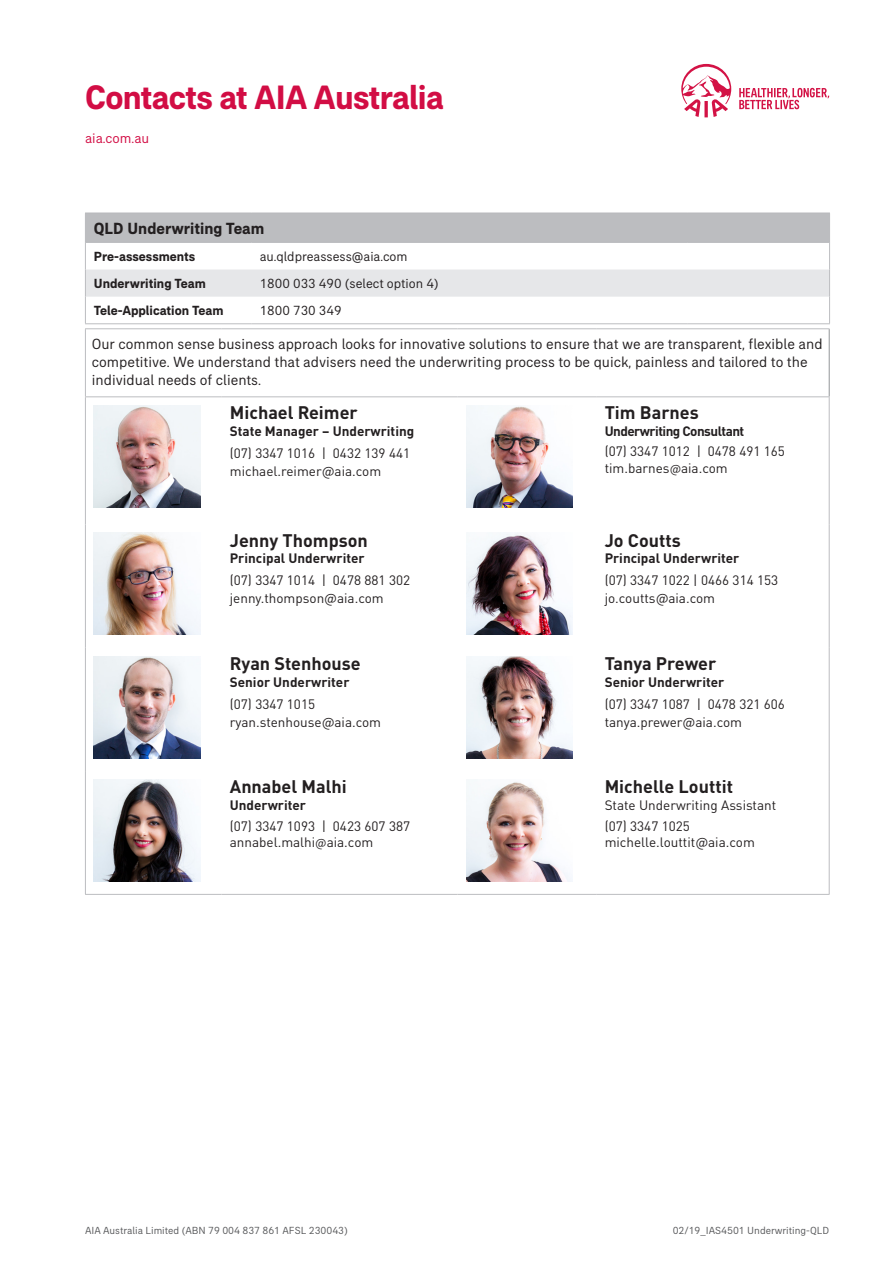
<style>
.page{position:relative;width:893px;height:1263px;background:#fff}
.page>*{position:absolute;margin:0;border:0;box-sizing:border-box;transform-origin:0 0}
.Main_heading{font:700 34.5px "AIA Everest";letter-spacing:-.02em;color:#d20d44}
.B_head{font:700 18px "DINOT";color:#231f20}
.Table_heading{font:700 16.5px "AIA Everest";color:#231f20}
.Body_text{font:15px/18px "AIA Everest";color:#231f20}
.t1{font:14.25px "AIA Everest";color:#d20d44}
.Body_text-2{font:13.5px/18px "DINOT";color:#231f20}
.C_head{font:13.5px/16.5px "DINOT";color:#231f20}
.C_head-2{font:700 13.5px "DINOT";color:#231f20}
.Body_text-3{font:13.5px "AIA Everest";color:#231f20}
.Body_text-4{font:700 13.5px "AIA Everest";color:#231f20}
.C_head-3{font:700 13.5px "DINOT";letter-spacing:-.04em;color:#231f20}
.Disclaimer{font:10.5px "AIA Everest";color:#57585a}
.s1{font-size:12px}
</style>
<div class="page">
<svg style="left:85px;top:213px;width:745px;height:110px"></svg>
<hr style="left:85px;top:323px;width:166px;height:1px;background:#bcbdc0">
<hr style="left:251px;top:323px;width:436px;height:1px;background:#bcbdc0">
<hr style="left:687px;top:323px;width:143px;height:1px;background:#bcbdc0">
<svg style="left:86px;top:397px;width:135px;height:362px"></svg>
<hr style="left:85px;top:397px;width:1px;height:127px;background:#bcbdc0">
<hr style="left:829px;top:397px;width:1px;height:127px;background:#bcbdc0">
<hr style="left:85px;top:524px;width:1px;height:124px;background:#bcbdc0">
<hr style="left:829px;top:524px;width:1px;height:124px;background:#bcbdc0">
<hr style="left:85px;top:648px;width:1px;height:123px;background:#bcbdc0">
<hr style="left:829px;top:648px;width:1px;height:123px;background:#bcbdc0">
<hr style="left:85px;top:771px;width:1px;height:123px;background:#bcbdc0">
<hr style="left:829px;top:771px;width:1px;height:123px;background:#bcbdc0">
<hr style="left:85px;top:894px;width:136px;height:1px;background:#bcbdc0">
<hr style="left:221px;top:894px;width:237px;height:1px;background:#bcbdc0">
<hr style="left:458px;top:894px;width:138px;height:1px;background:#bcbdc0">
<hr style="left:596px;top:894px;width:234px;height:1px;background:#bcbdc0">
<hr style="left:85px;top:329px;width:1px;height:67px;background:#bcbdc0">
<hr style="left:85px;top:328px;width:136px;height:1px;background:#bcbdc0">
<hr style="left:221px;top:328px;width:237px;height:1px;background:#bcbdc0">
<hr style="left:458px;top:328px;width:138px;height:1px;background:#bcbdc0">
<hr style="left:596px;top:328px;width:234px;height:1px;background:#bcbdc0">
<hr style="left:829px;top:329px;width:1px;height:67px;background:#939598">
<hr style="left:85px;top:396px;width:136px;height:1px;background:#bcbdc0">
<hr style="left:221px;top:396px;width:237px;height:1px;background:#bcbdc0">
<hr style="left:458px;top:396px;width:138px;height:1px;background:#bcbdc0">
<hr style="left:596px;top:396px;width:234px;height:1px;background:#bcbdc0">
<img style="left:94px;top:405px;width:106px;height:102px">
<img style="left:466px;top:405px;width:106px;height:102px">
<img style="left:94px;top:533px;width:106px;height:102px">
<img style="left:466px;top:533px;width:106px;height:102px">
<img style="left:94px;top:656px;width:106px;height:102px">
<img style="left:466px;top:656px;width:106px;height:102px">
<img style="left:94px;top:779px;width:106px;height:103px">
<img style="left:466px;top:780px;width:106px;height:102px">
<svg style="left:681px;top:64px;width:148px;height:53px"></svg>
<p class="Main_heading" style="left:85px;top:77px;width:360px">Contacts at AIA Australia</p>
<p class="t1" style="left:85px;top:130px;width:66px">aia.com.au</p>
<p class="Table_heading" style="left:94px;top:219px;width:172px">QLD Underwriting Team</p>
<p class="Body_text-4" style="left:94px;top:248px;width:103px">Pre-assessments</p>
<p class="Body_text-3" style="left:260px;top:249px;width:149px">au.qldpreassess@aia.com</p>
<p class="Body_text-4" style="left:94px;top:276px;width:113px">Underwriting Team</p>
<p class="Body_text-3" style="left:260px;top:276px;width:180px">1800 033 490 (select option 4)</p>
<p class="Body_text-4" style="left:94px;top:303px;width:131px">Tele-Application Team</p>
<p class="Body_text-3" style="left:260px;top:303px;width:83px">1800 730 349</p>
<p class="Body_text" style="left:92px;top:334px;width:732px">Our common sense business approach looks for innovative solutions to ensure that we are transparent, flexible and competitive. We understand that advisers need the underwriting process to be quick, painless and tailored to the individual needs of clients.</p>
<p class="B_head" style="left:230px;top:401px;width:129px">Michael Reimer</p>
<p class="C_head-2" style="left:230px;top:422px;width:186px">State Manager – Underwriting</p>
<p class="Body_text-2" style="left:230px;top:444px;width:182px">(07) 3347 1016 | 0432 139 441 michael.reimer@aia.com</p>
<p class="B_head" style="left:605px;top:401px;width:96px">Tim Barnes</p>
<p class="C_head-3" style="left:605px;top:422px;width:141px">Underwriting Consultant</p>
<p class="C_head" style="left:605px;top:443px;width:182px">(07) 3347 1012 | 0478 491 165 tim.barnes<span class="s1">@</span>aia.com</p>
<p class="B_head" style="left:230px;top:528px;width:140px">Jenny Thompson</p>
<p class="C_head-2" style="left:230px;top:549px;width:136px">Principal Underwriter</p>
<p class="Body_text-2" style="left:230px;top:571px;width:182px">(07) 3347 1014 | 0478 881 302 jenny.thompson@aia.com</p>
<p class="B_head" style="left:230px;top:652px;width:132px">Ryan Stenhouse</p>
<p class="C_head-2" style="left:230px;top:673px;width:121px">Senior Underwriter</p>
<p class="Body_text-2" style="left:230px;top:695px;width:153px">(07) 3347 1015 ryan.stenhouse@aia.com</p>
<p class="B_head" style="left:230px;top:775px;width:119px">Annabel Malhi</p>
<p class="C_head-2" style="left:230px;top:796px;width:78px">Underwriter</p>
<p class="C_head" style="left:230px;top:817px;width:182px">(07) 3347 1093 | 0423 607 387 annabel.malhi<span class="s1">@</span>aia.com</p>
<p class="B_head" style="left:605px;top:528px;width:77px">Jo Coutts</p>
<p class="C_head-2" style="left:605px;top:549px;width:136px">Principal Underwriter</p>
<p class="Body_text-2" style="left:605px;top:571px;width:175px">(07) 3347 1022 | 0466 314 153 jo.coutts@aia.com</p>
<p class="B_head" style="left:605px;top:652px;width:113px">Tanya Prewer</p>
<p class="C_head-2" style="left:605px;top:673px;width:121px">Senior Underwriter</p>
<p class="Body_text-2" style="left:605px;top:695px;width:182px">(07) 3347 1087 | 0478 321 606 tanya.prewer@aia.com</p>
<p class="B_head" style="left:605px;top:775px;width:130px">Michelle Louttit</p>
<p class="C_head" style="left:605px;top:796px;width:173px">State Underwriting Assistant</p>
<p class="C_head" style="left:605px;top:817px;width:152px">(07) 3347 1025 michelle.louttit@aia.com</p>
<p class="Disclaimer" style="left:85px;top:1225px;width:264px">AIA Australia Limited (ABN 79 004 837 861 AFSL 230043)</p>
<p class="Disclaimer" style="left:673px;top:1225px;width:158px">02/19_IAS4501 Underwriting-QLD</p>
</div>
